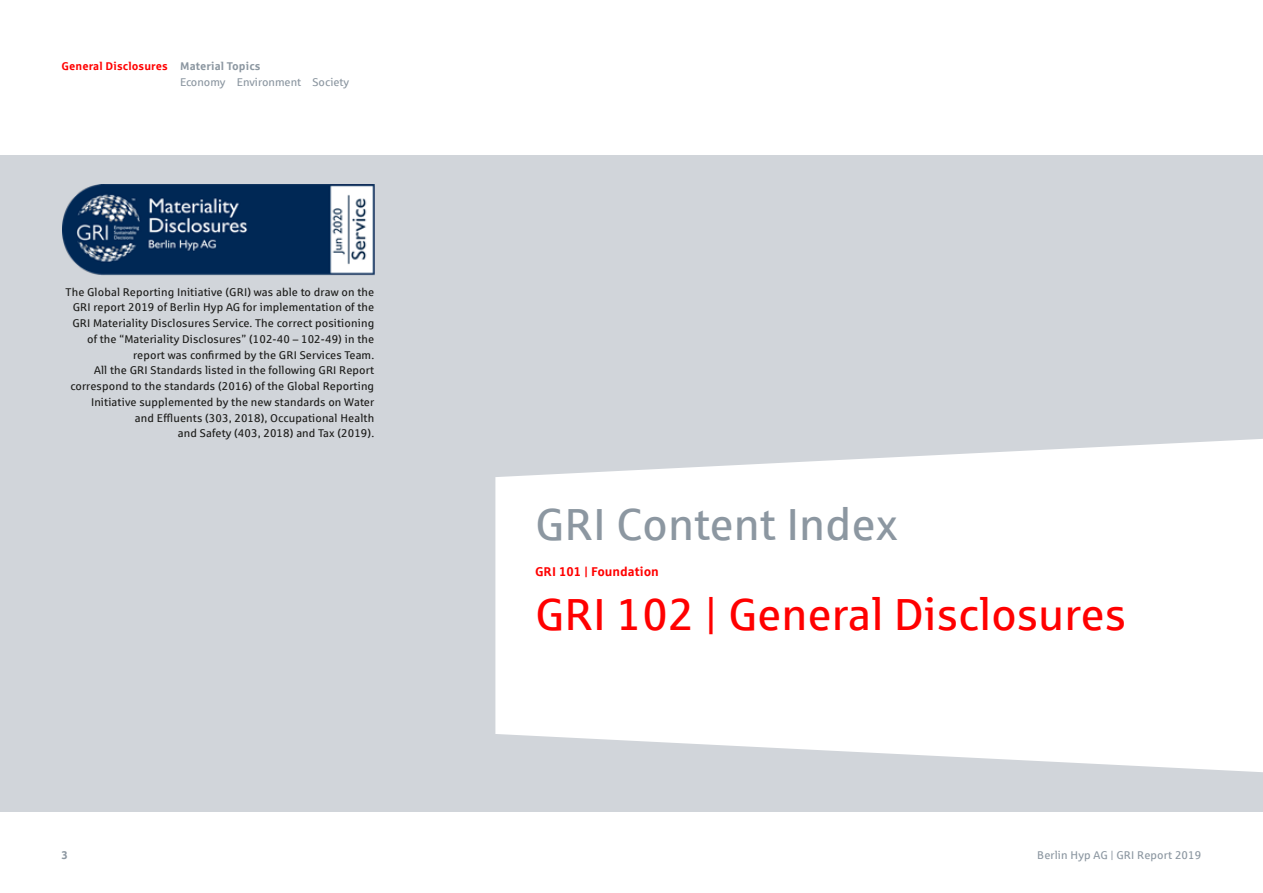
<style>
.page{position:relative;width:1263px;height:893px;background:#fff}
.page>*{position:absolute;margin:0;border:0;box-sizing:border-box;transform-origin:0 0}
.t1{font:45px "Sparkasse Rg";color:#f00}
.t2{font:45px "Sparkasse Rg";color:#8c97a1}
.t3{font:700 12.75px "Sparkasse Rg";color:#f00}
.t4{font:11.25px/15.8px "Sparkasse Rg";letter-spacing:.01em;color:#1d1d1b;text-align:right}
.t5{font:11.25px/15.8px "Sparkasse Rg";color:#8c97a1}
.t6{font:700 11.25px "Sparkasse Rg";color:#8c97a1}
.s1{font-weight:700;color:#f00}
.s2{font-weight:700}
</style>
<div class="page">
<div style="left:0;top:155px;width:1263px;height:656px;background:#d1d5da"></div>
<svg style="left:495px;top:439px;width:768px;height:333px;fill:#fff"></svg>
<img style="left:62px;top:185px;width:313px;height:91px">
<p class="t5" style="left:180px;top:58px;width:171px;text-indent:-118px"><span class="s1">General Disclosures</span> <span class="s2">Material Topics<br></span>Economy Environment Society</p>
<p class="t4" style="left:66px;top:284px;width:310px">The Global Reporting Initiative (GRI) was able to draw on the GRI report 2019 of Berlin Hyp AG for implementation of the GRI Materiality Disclosures Service. The correct positioning of the “Materiality Disclosures” (102-40 – 102-49) in the report was confirmed by the GRI Services Team.<br>All the GRI Standards listed in the following GRI Report correspond to the standards (2016) of the Global Reporting Initiative supplemented by the new standards on Water<br>and Effluents (303, 2018), Occupational Health<br>and Safety (403, 2018) and Tax (2019).</p>
<h1 class="t2" style="left:535px;top:497px;width:364px">GRI Content Index</h1>
<p class="t3" style="left:535px;top:564px;width:125px">GRI 101 | Foundation</p>
<h1 class="t1" style="left:535px;top:587px;width:592px">GRI 102 | General Disclosures</h1>
<p class="t6" style="left:62px;top:848px;width:8px">3</p>
<p class="t5" style="left:1037px;top:847px;width:166px">Berlin Hyp AG | GRI Report 2019</p>
</div>
